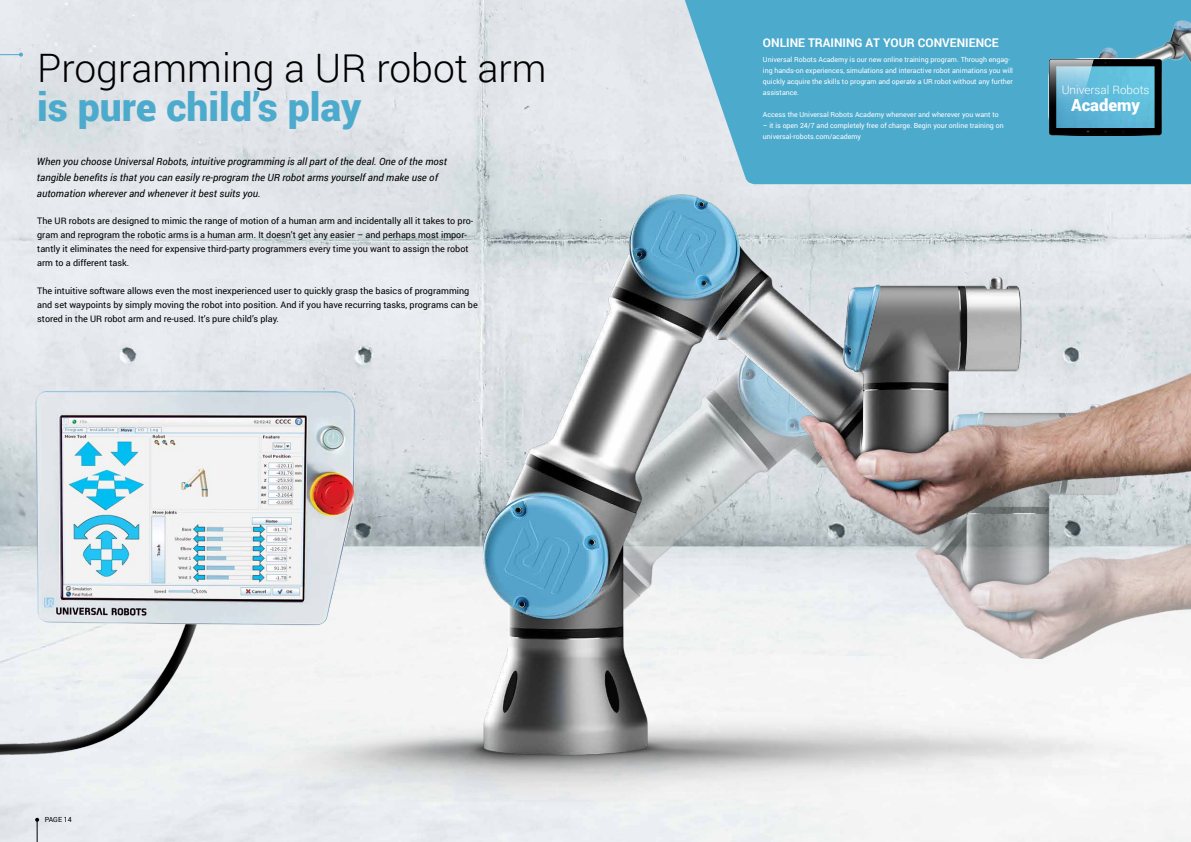
<style>
.page{position:relative;width:1191px;height:842px;background:#fff}
.page>*{position:absolute;margin:0;border:0;box-sizing:border-box;transform-origin:0 0}
.t1{font:300 39.2px "Roboto";color:#000}
.t2{font:900 39.2px "Roboto";color:#4caacd}
.t3{font:900 16.6px "Roboto";color:#fff}
.t4{font:700 12px "Roboto";color:#fff}
.t5{font:300 11.7px "Roboto";color:#fff}
.t6{font:italic 10px/16px "Roboto";color:#000}
.t7{font:9px/14px "Roboto";color:#000}
.t8{font:7px/11px "Roboto";color:#fff}
.t9{font:7px "Roboto";color:#000}
</style>
<div class="page">
<img style="left:0;top:0;width:1191px;height:842px">
<svg style="left:671px;top:0;width:520px;height:184px;background:#5db0d0"></svg>
<svg style="left:0;top:53px;width:23px;height:4px"></svg>
<svg style="left:35px;top:818px;width:4px;height:24px"></svg>
<img style="left:59px;top:192px;width:1132px;height:650px">
<img style="left:1058px;top:0;width:133px;height:147px">
<svg style="left:1048px;top:59px;width:114px;height:77px;background:#518fa5"></svg>
<hr style="left:1056px;top:135px;width:98px;height:1px;background:#999b9c">
<hr style="left:1063px;top:135px;width:84px;height:1px;background:#9c9fa0">
<hr style="left:1070px;top:135px;width:70px;height:1px;background:#a0a1a3">
<hr style="left:1074px;top:135px;width:62px;height:1px;background:#a2a3a7">
<hr style="left:1079px;top:135px;width:52px;height:1px;background:#a4a7a9">
<hr style="left:1086px;top:135px;width:38px;height:1px;background:#a7aaad">
<img style="left:0;top:528px;width:218px;height:232px">
<img style="left:36px;top:391px;width:319px;height:234px">
<h1 class="t1" style="left:37px;top:41px;width:511px">Programming a UR robot arm</h1>
<h1 class="t2" style="left:37px;top:80px;width:325px">is pure child’s play</h1>
<p class="t6" style="left:37px;top:153px;width:412px">When you choose Universal Robots, intuitive programming is all part of the deal. One of the most tangible benefits is that you can easily re-program the UR robot arms yourself and make use of automation wherever and whenever it best suits you.</p>
<p class="t7" style="left:37px;top:213px;width:437px">The UR robots are designed to mimic the range of motion of a human arm and incidentally all it takes to pro&shy;gram and reprogram the robotic arms is a human arm. It doesn’t get any easier – and perhaps most impor&shy;tantly it eliminates the need for expensive third-party programmers every time you want to assign the robot arm to a different task.</p>
<p class="t7" style="left:37px;top:283px;width:442px">The intuitive software allows even the most inexperienced user to quickly grasp the basics of programming and set waypoints by simply moving the robot into position. And if you have recurring tasks, programs can be stored in the UR robot arm and re-used. It’s pure child’s play.</p>
<p class="t9" style="left:45px;top:815px;width:28px">PAGE 14</p>
<h3 class="t4" style="left:763px;top:34px;width:237px">ONLINE TRAINING AT YOUR CONVENIENCE</h3>
<p class="t8" style="left:763px;top:54px;width:251px">Universal Robots Academy is our new online training program. Through engag&shy;ing hands-on experiences, simulations and interactive robot animations you will quickly acquire the skills to program and operate a UR robot without any further assistance.</p>
<p class="t8" style="left:763px;top:109px;width:237px">Access the Universal Robots Academy whenever and wherever you want to</p>
<p class="t8" style="left:763px;top:120px;width:242px">– it is open 24/7 and completely free of charge. Begin your online training on universal-robots.com/academy</p>
<p class="t5" style="left:1061px;top:81px;width:89px">Universal Robots</p>
<h2 class="t3" style="left:1071px;top:94px;width:70px">Academy</h2>
</div>
